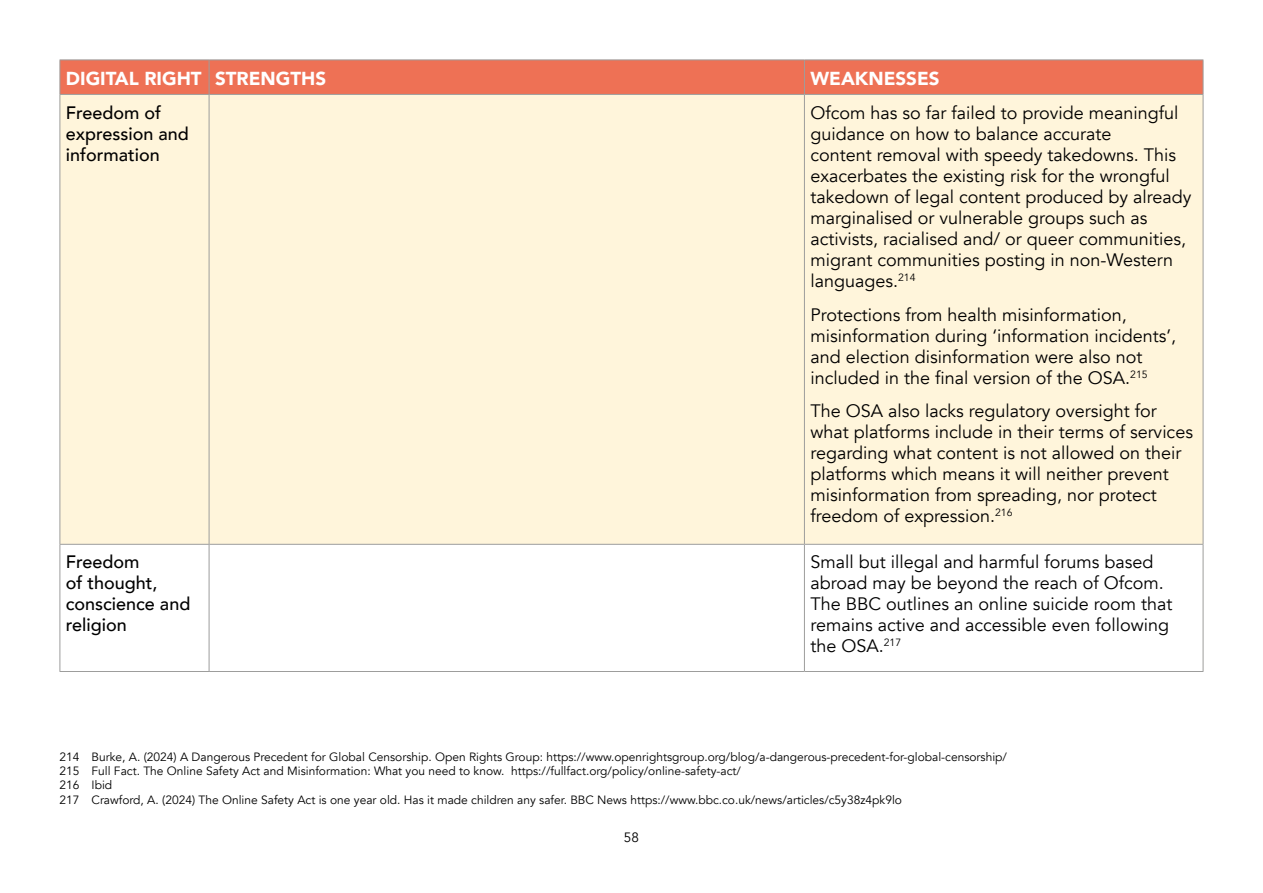
<style>
.page{position:relative;width:1263px;height:893px;background:#fff}
.page>*{position:absolute;margin:0;border:0;box-sizing:border-box;transform-origin:0 0}
.Table_Header{font:900 18.75px "Avenir";color:#fff}
.Body{font:18px/21px "Avenir";color:#000}
.Body-2{font:500 18px/21px "Avenir";color:#000}
.t1{font:13.5px "Avenir";color:#000}
.Footnotes{font:12px "Avenir";color:#000}
</style>
<div class="page">
<div style="left:61px;top:61px;width:1142px;height:33px;background:#ee7155"></div>
<div style="left:61px;top:95px;width:1142px;height:449px;background:#fff5db"></div>
<hr style="left:60px;top:60px;width:149px;height:1px;background:#9d9d9c">
<hr style="left:60px;top:60px;width:1px;height:34px;background:#9d9d9c">
<hr style="left:209px;top:60px;width:595px;height:1px;background:#9d9d9c">
<hr style="left:209px;top:60px;width:1px;height:34px;background:#9d9d9c">
<hr style="left:804px;top:60px;width:399px;height:1px;background:#9d9d9c">
<hr style="left:804px;top:60px;width:1px;height:34px;background:#9d9d9c">
<hr style="left:1203px;top:60px;width:1px;height:34px;background:#9d9d9c">
<hr style="left:60px;top:94px;width:149px;height:1px;background:#9d9d9c">
<hr style="left:209px;top:94px;width:595px;height:1px;background:#9d9d9c">
<hr style="left:804px;top:94px;width:399px;height:1px;background:#9d9d9c">
<hr style="left:60px;top:95px;width:1px;height:449px;background:#9d9d9c">
<hr style="left:209px;top:95px;width:1px;height:449px;background:#9d9d9c">
<hr style="left:804px;top:95px;width:1px;height:449px;background:#9d9d9c">
<hr style="left:1203px;top:95px;width:1px;height:449px;background:#9d9d9c">
<hr style="left:60px;top:544px;width:149px;height:1px;background:#9d9d9c">
<hr style="left:60px;top:545px;width:1px;height:126px;background:#9d9d9c">
<hr style="left:60px;top:671px;width:149px;height:1px;background:#9d9d9c">
<hr style="left:209px;top:544px;width:595px;height:1px;background:#9d9d9c">
<hr style="left:209px;top:545px;width:1px;height:126px;background:#9d9d9c">
<hr style="left:209px;top:671px;width:595px;height:1px;background:#9d9d9c">
<hr style="left:804px;top:544px;width:399px;height:1px;background:#9d9d9c">
<hr style="left:804px;top:545px;width:1px;height:126px;background:#9d9d9c">
<hr style="left:1203px;top:545px;width:1px;height:126px;background:#9d9d9c">
<hr style="left:804px;top:671px;width:399px;height:1px;background:#9d9d9c">
<p class="Table_Header" style="left:66px;top:62px;width:137px">DIGITAL RIGHT</p>
<p class="Table_Header" style="left:215px;top:62px;width:113px">STRENGTHS</p>
<p class="Table_Header" style="left:810px;top:62px;width:131px">WEAKNESSES</p>
<p class="Body-2" style="left:66px;top:101px;width:125px">Freedom of expression and information</p>
<p class="Body" style="left:810px;top:102px;width:383px">Ofcom has so far failed to provide meaningful guidance on how to balance accurate<br>content removal with speedy takedowns. This exacerbates the existing risk for the wrongful takedown of legal content produced by already marginalised or vulnerable groups such as activists, racialised and/ or queer communities, migrant communities posting in non-Western languages.<sup>214</sup></p>
<p class="Body" style="left:810px;top:304px;width:367px">Protections from health misinformation, misinformation during ‘information incidents’, and election disinformation were also not included in the final version of the OSA.<sup>215</sup></p>
<p class="Body" style="left:810px;top:401px;width:384px">The OSA also lacks regulatory oversight for what platforms include in their terms of services regarding what content is not allowed on their platforms which means it will neither prevent misinformation from spreading, nor protect freedom of expression.<sup>216</sup></p>
<p class="Body-2" style="left:66px;top:551px;width:126px">Freedom<br>of thought, conscience and religion</p>
<p class="Body" style="left:810px;top:552px;width:364px">Small but illegal and harmful forums based abroad may be beyond the reach of Ofcom.<br>The BBC outlines an online suicide room that remains active and accessible even following the OSA.<sup>217</sup></p>
<p class="Footnotes" style="left:60px;top:750px;width:949px">214 Burke, A. (2024) A Dangerous Precedent for Global Censorship. Open Rights Group: https://www.openrightsgroup.org/blog/a-dangerous-precedent-for-global-censorship/</p>
<p class="Footnotes" style="left:60px;top:764px;width:683px">215 Full Fact. The Online Safety Act and Misinformation: What you need to know. https://fullfact.org/policy/online-safety-act/</p>
<p class="Footnotes" style="left:60px;top:778px;width:54px">216 Ibid</p>
<p class="Footnotes" style="left:60px;top:792px;width:844px">217 Crawford, A. (2024) The Online Safety Act is one year old. Has it made children any safer. BBC News https://www.bbc.co.uk/news/articles/c5y38z4pk9lo</p>
<p class="t1" style="left:624px;top:830px;width:17px">58</p>
</div>
